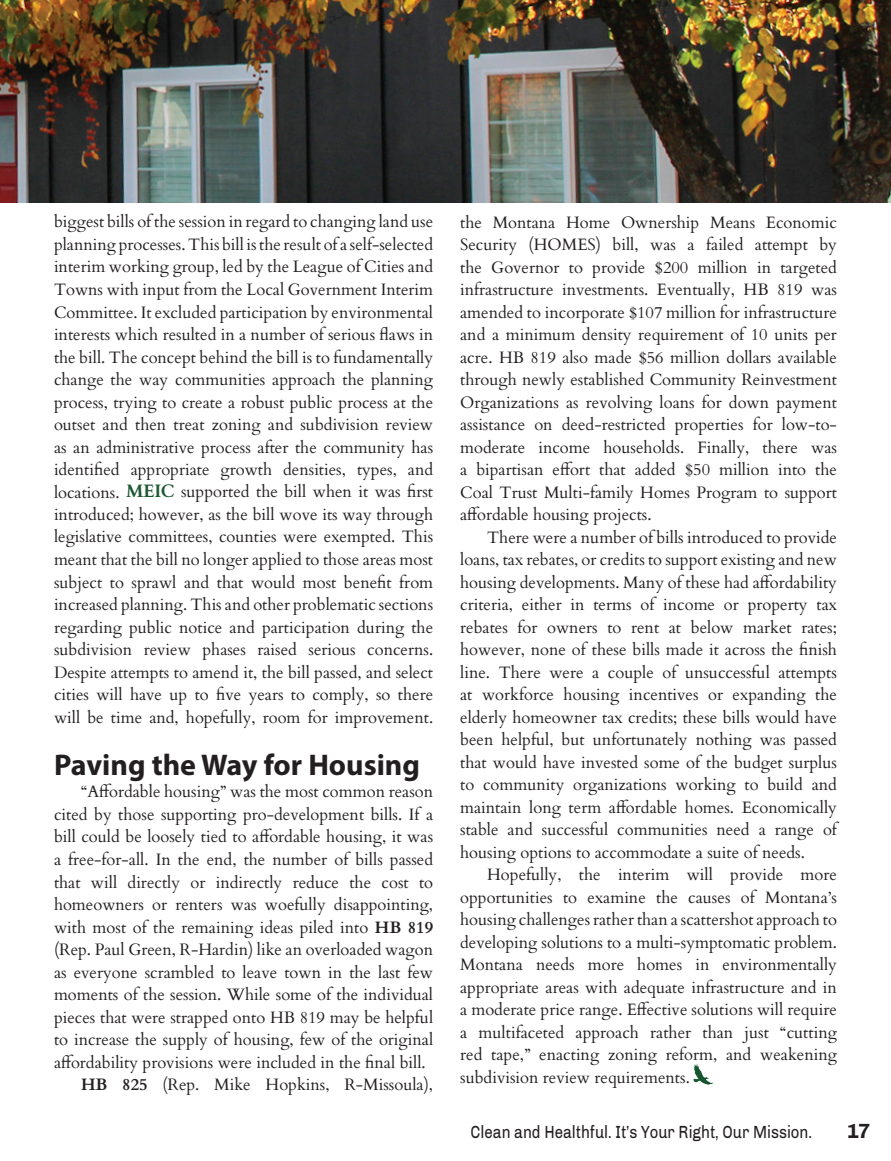
<style>
.page{position:relative;width:891px;height:1161px;background:#fff}
.page>*{position:absolute;margin:0;border:0;box-sizing:border-box;transform-origin:0 0}
.t1{font:700 30px "Myriad Pro";color:#231f20}
.t2{font:700 21px "Chivo";color:#231f20}
.t3{font:18px "Chivo";color:#231f20;scale:.83 1}
.t4{font:16.5px/22.5px "Cardo";color:#231f20;text-align:justify}
.s1{font-weight:700;font-size:18px;color:#1d5732}
.s2{font-weight:700}
</style>
<div class="page">
<img style="left:693px;top:1065px;width:20px;height:19px">
<img style="left:0;top:0;width:891px;height:202px">
<p class="t4" style="left:54px;top:210px;width:381px">biggest bills of the session in regard to changing land use planning processes. This bill is the result of a self-selected interim working group, led by the League of Cities and Towns with input from the Local Government Interim Committee. It excluded participation by environmental interests which resulted in a number of serious flaws in the bill. The concept behind the bill is to fundamentally change the way communities approach the planning process, trying to create a robust public process at the outset and then treat zoning and subdivision review as an administrative process after the community has identified appropriate growth densities, types, and locations. <span class="s1">MEIC</span> supported the bill when it was first introduced; however, as the bill wove its way through legislative committees, counties were exempted. This meant that the bill no longer applied to those areas most subject to sprawl and that would most benefit from increased planning. This and other problematic sections regarding public notice and participation during the subdivision review phases raised serious concerns.<br>Despite attempts to amend it, the bill passed, and select cities will have up to five years to comply, so there will be time and, hopefully, room for improvement.</p>
<h1 class="t1" style="left:54px;top:745px;width:368px">Paving the Way for Housing</h1>
<p class="t4" style="left:81px;top:780px;width:354px">“Affordable housing” was the most common reason</p>
<p class="t4" style="left:54px;top:802px;width:381px">cited by those supporting pro-development bills. If a</p>
<p class="t4" style="left:54px;top:825px;width:381px">bill could be loosely tied to affordable housing, it was</p>
<p class="t4" style="left:54px;top:847px;width:381px">a free-for-all. In the end, the number of bills passed</p>
<p class="t4" style="left:54px;top:870px;width:381px">that will directly or indirectly reduce the cost to</p>
<p class="t4" style="left:54px;top:892px;width:381px">homeowners or renters was woefully disappointing,</p>
<p class="t4" style="left:54px;top:915px;width:381px">with most of the remaining ideas piled into <span class="s2">HB 819</span></p>
<p class="t4" style="left:54px;top:937px;width:381px">(Rep. Paul Green, R-Hardin) like an overloaded wagon</p>
<p class="t4" style="left:54px;top:960px;width:381px">as everyone scrambled to leave town in the last few</p>
<p class="t4" style="left:54px;top:982px;width:381px">moments of the session. While some of the individual</p>
<p class="t4" style="left:54px;top:1005px;width:381px">pieces that were strapped onto HB 819 may be helpful</p>
<p class="t4" style="left:54px;top:1027px;width:381px">to increase the supply of housing, few of the original</p>
<p class="t4" style="left:54px;top:1050px;width:373px">affordability provisions were included in the final bill.</p>
<p class="t4" style="left:81px;top:1072px;width:354px"><span class="s2">HB 825</span> (Rep. Mike Hopkins, R-Missoula),</p>
<p class="t4" style="left:460px;top:210px;width:378px">the Montana Home Ownership Means Economic Security (HOMES) bill, was a failed attempt by the Governor to provide $200 million in targeted infrastructure investments. Eventually, HB 819 was amended to incorporate $107 million for infrastructure and a minimum density requirement of 10 units per acre. HB 819 also made $56 million dollars available through newly established Community Reinvestment Organizations as revolving loans for down payment assistance on deed-restricted properties for low-to&shy;moderate income households. Finally, there was a bipartisan effort that added $50 million into the Coal Trust Multi-family Homes Program to support affordable housing projects.</p>
<p class="t4" style="left:460px;top:525px;width:378px;text-indent:27px">There were a number of bills introduced to provide loans, tax rebates, or credits to support existing and new housing developments. Many of these had affordability criteria, either in terms of income or property tax rebates for owners to rent at below market rates; however, none of these bills made it across the finish line. There were a couple of unsuccessful attempts at workforce housing incentives or expanding the elderly homeowner tax credits; these bills would have been helpful, but unfortunately nothing was passed that would have invested some of the budget surplus to community organizations working to build and maintain long term affordable homes. Economically stable and successful communities need a range of housing options to accommodate a suite of needs.</p>
<p class="t4" style="left:460px;top:863px;width:378px;text-indent:27px">Hopefully, the interim will provide more opportunities to examine the causes of Montana’s housing challenges rather than a scattershot approach to developing solutions to a multi-symptomatic problem.<br>Montana needs more homes in environmentally appropriate areas with adequate infrastructure and in a moderate price range. Effective solutions will require a multifaceted approach rather than just “cutting red tape,” enacting zoning reform, and weakening subdivision review requirements.</p>
<p class="t3" style="left:471px;top:1121px;width:413px">Clean and Healthful. It’s Your Right, Our Mission.</p>
<p class="t2" style="left:847px;top:1119px;width:25px">17</p>
</div>
